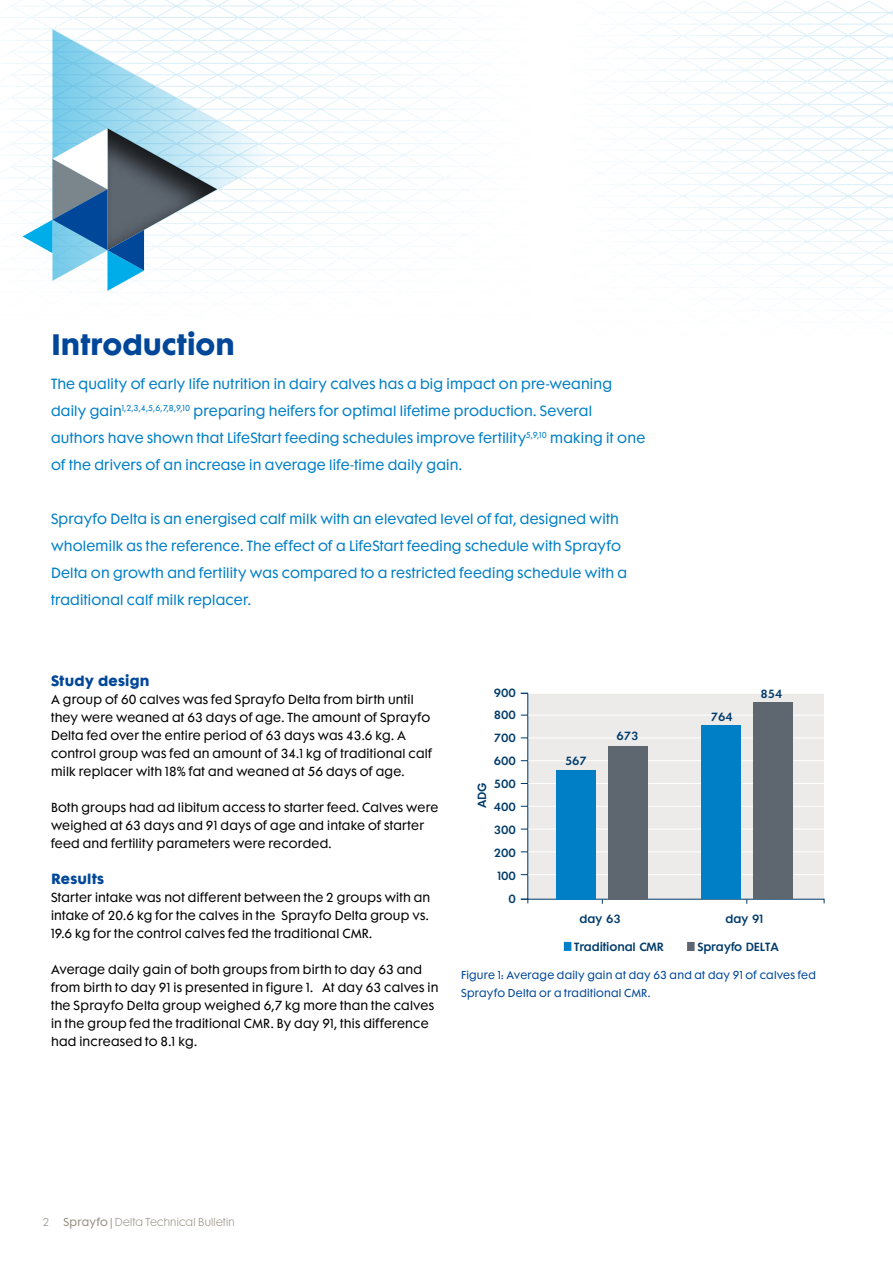
<style>
.page{position:relative;width:893px;height:1263px;background:#fff}
.page>*{position:absolute;margin:0;border:0;box-sizing:border-box;transform-origin:0 0}
.t1{font:700 27px "Futura Maxi Std";color:#004799}
.t2{font:13.5px/27px "Futura Maxi Std";letter-spacing:.015em;color:#007fc7}
.t3{font:700 13.5px "Futura Maxi Std";letter-spacing:.015em;color:#004799}
.t4{font:12px/18px "Futura Maxi Std";letter-spacing:.02em;color:#000}
.t5{font:600 10.8px/23px "Futura Maxi Std";letter-spacing:-.01em;color:#003b6a;text-align:center}
.t6{font:10.5px/18px "Futura Maxi Std";letter-spacing:.025em;color:#004799}
.t7{font:300 10.5px "Futura Maxi Std";letter-spacing:.02em;color:#948e81}
.s1{font-weight:400}
</style>
<div class="page">
<svg style="left:825px;top:1px;width:68px;height:114px"></svg>
<svg style="left:52px;top:29px;width:227px;height:86px"></svg>
<svg style="left:0;top:115px;width:893px;height:186px"></svg>
<div style="left:527px;top:693px;width:296px;height:206px;background:#edebea"></div>
<hr style="left:528px;top:874px;width:296px;height:1px;background:#fff">
<hr style="left:528px;top:851px;width:296px;height:1px;background:#fff">
<hr style="left:528px;top:829px;width:296px;height:1px;background:#fff">
<hr style="left:528px;top:806px;width:296px;height:1px;background:#fff">
<hr style="left:528px;top:783px;width:296px;height:1px;background:#fff">
<hr style="left:528px;top:760px;width:296px;height:1px;background:#fff">
<hr style="left:528px;top:737px;width:296px;height:1px;background:#fff">
<hr style="left:528px;top:715px;width:296px;height:1px;background:#fff">
<hr style="left:528px;top:693px;width:296px;height:1px;background:#fff">
<div style="left:564px;top:942px;width:7px;height:9px;background:#007fc7"></div>
<div style="left:687px;top:942px;width:8px;height:9px;background:#5e6670"></div>
<div style="left:608px;top:746px;width:39px;height:153px;background:#5e6670"></div>
<div style="left:556px;top:770px;width:40px;height:129px;background:#007fc7"></div>
<div style="left:753px;top:702px;width:39px;height:197px;background:#5e6670"></div>
<div style="left:701px;top:725px;width:40px;height:174px;background:#007fc7"></div>
<h1 class="t1" style="left:51px;top:325px;width:185px">Introduction</h1>
<p class="t2" style="left:51px;top:370px;width:596px">The quality of early life nutrition in dairy calves has a big impact on pre-weaning daily gain<sup>1,2,3,4,5,6,7,8,9,10</sup> preparing heifers for optimal lifetime production. Several authors have shown that LifeStart feeding schedules improve fertility<sup>5,9,10</sup> making it one of the drivers of an increase in average life-time daily gain.</p>
<p class="t2" style="left:51px;top:505px;width:578px">Sprayfo Delta is an energised calf milk with an elevated level of fat, designed with wholemilk as the reference. The effect of a LifeStart feeding schedule with Sprayfo Delta on growth and fertility was compared to a restricted feeding schedule with a traditional calf milk replacer.</p>
<p class="t3" style="left:51px;top:671px;width:100px">Study design</p>
<p class="t4" style="left:51px;top:691px;width:383px">A group of 60 calves was fed Sprayfo Delta from birth until they were weaned at 63 days of age. The amount of Sprayfo Delta fed over the entire period of 63 days was 43.6 kg. A control group was fed an amount of 34.1 kg of traditional calf milk replacer with 18% fat and weaned at 56 days of age.</p>
<p class="t4" style="left:51px;top:799px;width:389px">Both groups had ad libitum access to starter feed. Calves were weighed at 63 days and 91 days of age and intake of starter feed and fertility parameters were recorded.</p>
<p class="t3" style="left:51px;top:869px;width:55px">Results</p>
<p class="t4" style="left:51px;top:889px;width:381px">Starter intake was not different between the 2 groups with an intake of 20.6 kg for the calves in the Sprayfo Delta group vs.<br>19.6 kg for the control calves fed the traditional CMR.</p>
<p class="t4" style="left:51px;top:961px;width:389px">Average daily gain of both groups from birth to day 63 and from birth to day 91 is presented in figure 1. At day 63 calves in the Sprayfo Delta group weighed 6,7 kg more than the calves in the group fed the traditional CMR. By day 91, this difference had increased to 8.1 kg.</p>
<p class="t5" style="left:494px;top:681px;width:24px">900</p>
<p class="t5" style="left:494px;top:704px;width:24px">800</p>
<p class="t5" style="left:494px;top:750px;width:24px">600</p>
<p class="t5" style="left:565px;top:749px;width:24px">567</p>
<p class="t5" style="left:494px;top:727px;width:24px">700</p>
<p class="t5" style="left:494px;top:772px;width:24px">500</p>
<p class="t5" style="left:470px;top:808px;width:27px;rotate:-90deg">ADG</p>
<p class="t5" style="left:494px;top:795px;width:24px">400<br>300<br>200<br>100</p>
<p class="t5" style="left:508px;top:887px;width:9px">0</p>
<p class="t5" style="left:616px;top:725px;width:24px">673</p>
<p class="t5" style="left:711px;top:705px;width:24px">764</p>
<p class="t5" style="left:761px;top:682px;width:24px">854</p>
<p class="t5" style="left:579px;top:907px;width:43px">day 63</p>
<p class="t5" style="left:725px;top:907px;width:39px">day 91</p>
<p class="t5" style="left:574px;top:936px;width:91px">Traditional CMR</p>
<p class="t5" style="left:697px;top:936px;width:83px">Sprayfo DELTA</p>
<p class="t6" style="left:461px;top:966px;width:357px">Figure 1: Average daily gain at day 63 and at day 91 of calves fed<br>Sprayfo Delta or a traditional CMR.</p>
<p class="t7" style="left:42px;top:1215px;width:9px">2</p>
<p class="t7" style="left:64px;top:1215px;width:173px"><span class="s1">Sprayfo |</span> Delta Technical Bulletin</p>
</div>
